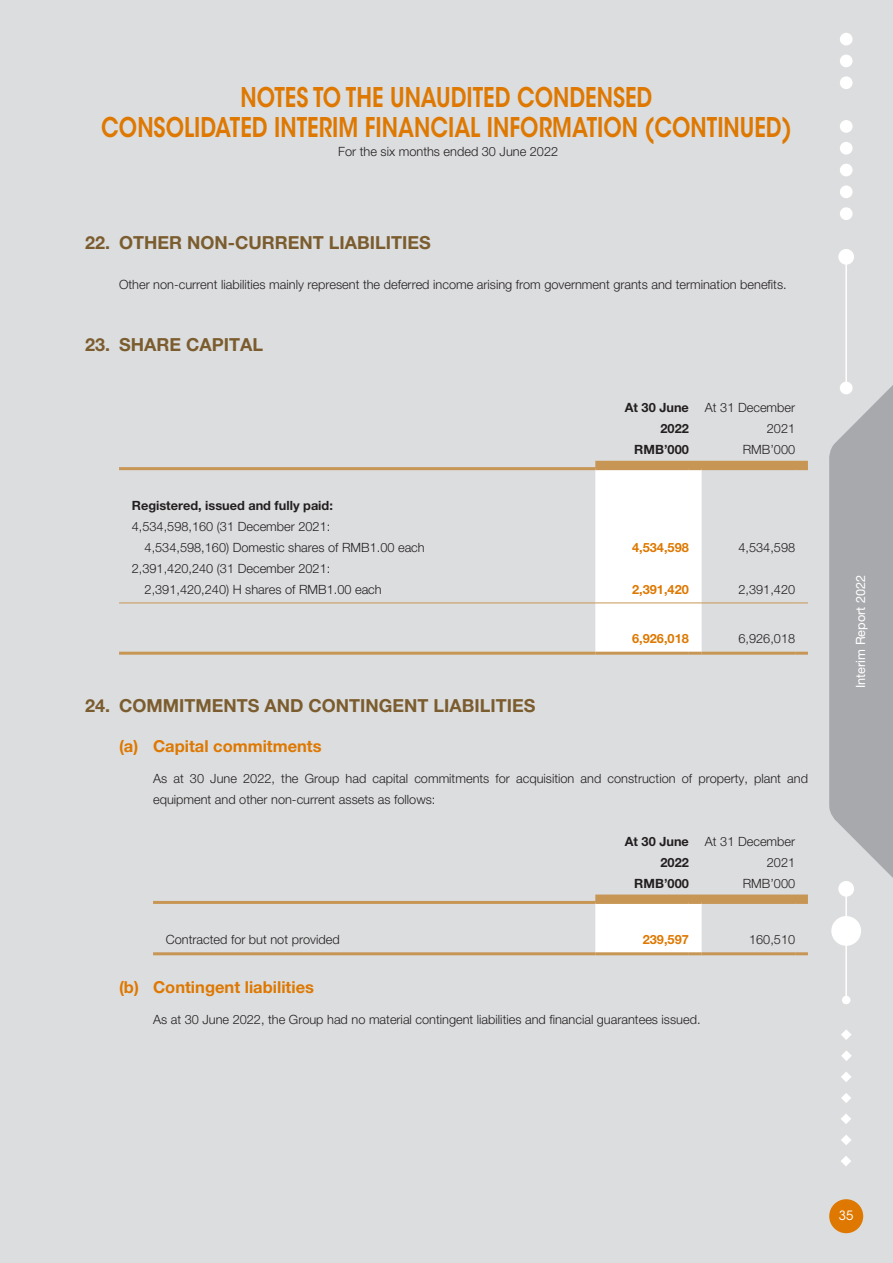
<style>
.page{position:relative;width:893px;height:1263px;background:#dcdddf}
.page>*{position:absolute;margin:0;border:0;box-sizing:border-box;transform-origin:0 0}
.t1{font:600 27px/30px "ITC Avant Garde Std";color:#de7800;text-align:center;scale:.8 1}
._01_H1{font:700 18px "Helvetica Neue LT Std";color:#7b5c2e}
._02_H2{font:700 16.5px "Helvetica Neue LT Std";color:#de7800}
._00_Body_Text{font:300 12.75px/21px "Helvetica Neue LT Std";color:#231f20}
._00_Body_Text-2{font:700 12.75px "Helvetica Neue LT Std";color:#231f20}
._00_Body_Text-3{font:700 12.75px "Helvetica Neue LT Std";color:#de7800}
.t2{font:12.75px "Helvetica Neue LT Std";color:#fff}
.t3{font:12.75px "ITC Avant Garde Std";color:#fff}
</style>
<div class="page">
<svg style="left:829px;top:382px;width:64px;height:496px;background:#aeafb3"></svg>
<div style="left:829px;top:1199px;width:34px;height:34px;background:#de7800;border-radius:50%"></div>
<div style="left:840px;top:33px;width:12px;height:12px;background:#fff;border-radius:50%"></div>
<div style="left:840px;top:55px;width:12px;height:12px;background:#fff;border-radius:50%"></div>
<div style="left:840px;top:76px;width:12px;height:13px;background:#fff;border-radius:50%"></div>
<div style="left:840px;top:120px;width:12px;height:13px;background:#fff;border-radius:50%"></div>
<div style="left:840px;top:142px;width:12px;height:13px;background:#fff;border-radius:50%"></div>
<div style="left:840px;top:164px;width:12px;height:12px;background:#fff;border-radius:50%"></div>
<div style="left:840px;top:185px;width:12px;height:13px;background:#fff;border-radius:50%"></div>
<div style="left:840px;top:207px;width:12px;height:13px;background:#fff;border-radius:50%"></div>
<div style="left:838px;top:249px;width:16px;height:16px;background:#fff;border-radius:50%"></div>
<div style="left:840px;top:382px;width:13px;height:12px;background:#fff;border-radius:50%"></div>
<hr style="left:845px;top:257px;width:2px;height:130px;background:#fff">
<svg style="left:841px;top:1114px;width:10px;height:10px"></svg>
<svg style="left:841px;top:1135px;width:10px;height:10px"></svg>
<svg style="left:841px;top:1156px;width:10px;height:10px"></svg>
<svg style="left:841px;top:1029px;width:11px;height:11px"></svg>
<svg style="left:841px;top:1050px;width:11px;height:11px"></svg>
<svg style="left:841px;top:1093px;width:10px;height:10px"></svg>
<svg style="left:841px;top:1072px;width:10px;height:10px"></svg>
<div style="left:842px;top:996px;width:8px;height:8px;background:#fff;border-radius:50%"></div>
<div style="left:838px;top:881px;width:16px;height:16px;background:#fff;border-radius:50%"></div>
<hr style="left:845px;top:889px;width:2px;height:111px;background:#fff">
<div style="left:831px;top:916px;width:30px;height:30px;background:#fff;border-radius:50%"></div>
<hr style="left:119px;top:602px;width:476px;height:1px;background:#c79654">
<hr style="left:119px;top:467px;width:476px;height:3px;background:#c79654">
<hr style="left:119px;top:652px;width:476px;height:3px;background:#c79654">
<svg style="left:595px;top:461px;width:213px;height:194px"></svg>
<hr style="left:153px;top:901px;width:442px;height:3px;background:#c79654">
<hr style="left:153px;top:952px;width:442px;height:3px;background:#c79654">
<svg style="left:595px;top:894px;width:213px;height:61px"></svg>
<h1 class="t1" style="left:101px;top:83px;width:865px">NOTES TO THE UNAUDITED CONDENSED<br>CONSOLIDATED INTERIM FINANCIAL INFORMATION (CONTINUED)</h1>
<p class="_00_Body_Text" style="left:338px;top:140px;width:221px">For the six months ended 30 June 2022</p>
<p class="_01_H1" style="left:85px;top:231px;width:347px">22. OTHER NON-CURRENT LIABILITIES</p>
<p class="_00_Body_Text" style="left:119px;top:274px;width:669px">Other non-current liabilities mainly represent the deferred income arising from government grants and termination benefits.</p>
<p class="_01_H1" style="left:85px;top:333px;width:180px">23. SHARE CAPITAL</p>
<p class="_00_Body_Text-2" style="left:132px;top:497px;width:203px">Registered, issued and fully paid:</p>
<p class="_00_Body_Text" style="left:145px;top:516px;width:282px;text-indent:-13px">4,534,598,160 (31 December 2021:<br>4,534,598,160) Domestic shares of RMB1.00 each</p>
<p class="_00_Body_Text" style="left:145px;top:558px;width:239px;text-indent:-13px">2,391,420,240 (31 December 2021:<br>2,391,420,240) H shares of RMB1.00 each</p>
<p class="_00_Body_Text-2" style="left:625px;top:400px;width:66px">At 30 June</p>
<p class="_00_Body_Text" style="left:705px;top:397px;width:92px">At 31 December</p>
<p class="_00_Body_Text-2" style="left:660px;top:421px;width:30px">2022</p>
<p class="_00_Body_Text" style="left:767px;top:418px;width:30px">2021</p>
<p class="_00_Body_Text-2" style="left:634px;top:442px;width:56px">RMB’000</p>
<p class="_00_Body_Text" style="left:743px;top:439px;width:54px">RMB’000</p>
<p class="_00_Body_Text-3" style="left:632px;top:539px;width:58px">4,534,598</p>
<p class="_00_Body_Text" style="left:738px;top:537px;width:58px">4,534,598</p>
<p class="_00_Body_Text-3" style="left:632px;top:581px;width:58px">2,391,420</p>
<p class="_00_Body_Text" style="left:738px;top:579px;width:58px">2,391,420</p>
<p class="_00_Body_Text-3" style="left:632px;top:631px;width:58px">6,926,018</p>
<p class="_00_Body_Text" style="left:738px;top:628px;width:58px">6,926,018</p>
<p class="_01_H1" style="left:85px;top:694px;width:452px">24. COMMITMENTS AND CONTINGENT LIABILITIES</p>
<p class="_02_H2" style="left:119px;top:736px;width:204px">(a) Capital commitments</p>
<p class="_00_Body_Text" style="left:153px;top:768px;width:656px">As at 30 June 2022, the Group had capital commitments for acquisition and construction of property, plant and equipment and other non-current assets as follows:</p>
<p class="_00_Body_Text-2" style="left:625px;top:834px;width:66px">At 30 June</p>
<p class="_00_Body_Text" style="left:705px;top:831px;width:92px">At 31 December</p>
<p class="_00_Body_Text-2" style="left:660px;top:855px;width:30px">2022</p>
<p class="_00_Body_Text" style="left:767px;top:852px;width:30px">2021</p>
<p class="_00_Body_Text-2" style="left:634px;top:876px;width:56px">RMB’000</p>
<p class="_00_Body_Text" style="left:743px;top:873px;width:54px">RMB’000</p>
<p class="_00_Body_Text" style="left:166px;top:928px;width:175px">Contracted for but not provided</p>
<p class="_00_Body_Text-3" style="left:643px;top:931px;width:48px">239,597</p>
<p class="_00_Body_Text" style="left:749px;top:928px;width:48px">160,510</p>
<p class="_02_H2" style="left:119px;top:977px;width:196px">(b) Contingent liabilities</p>
<p class="_00_Body_Text" style="left:153px;top:1008px;width:549px">As at 30 June 2022, the Group had no material contingent liabilities and financial guarantees issued.</p>
<p class="t2" style="left:853px;top:688px;width:115px;rotate:-90deg">Interim Report 2022</p>
<p class="t3" style="left:839px;top:1208px;width:16px">35</p>
</div>
